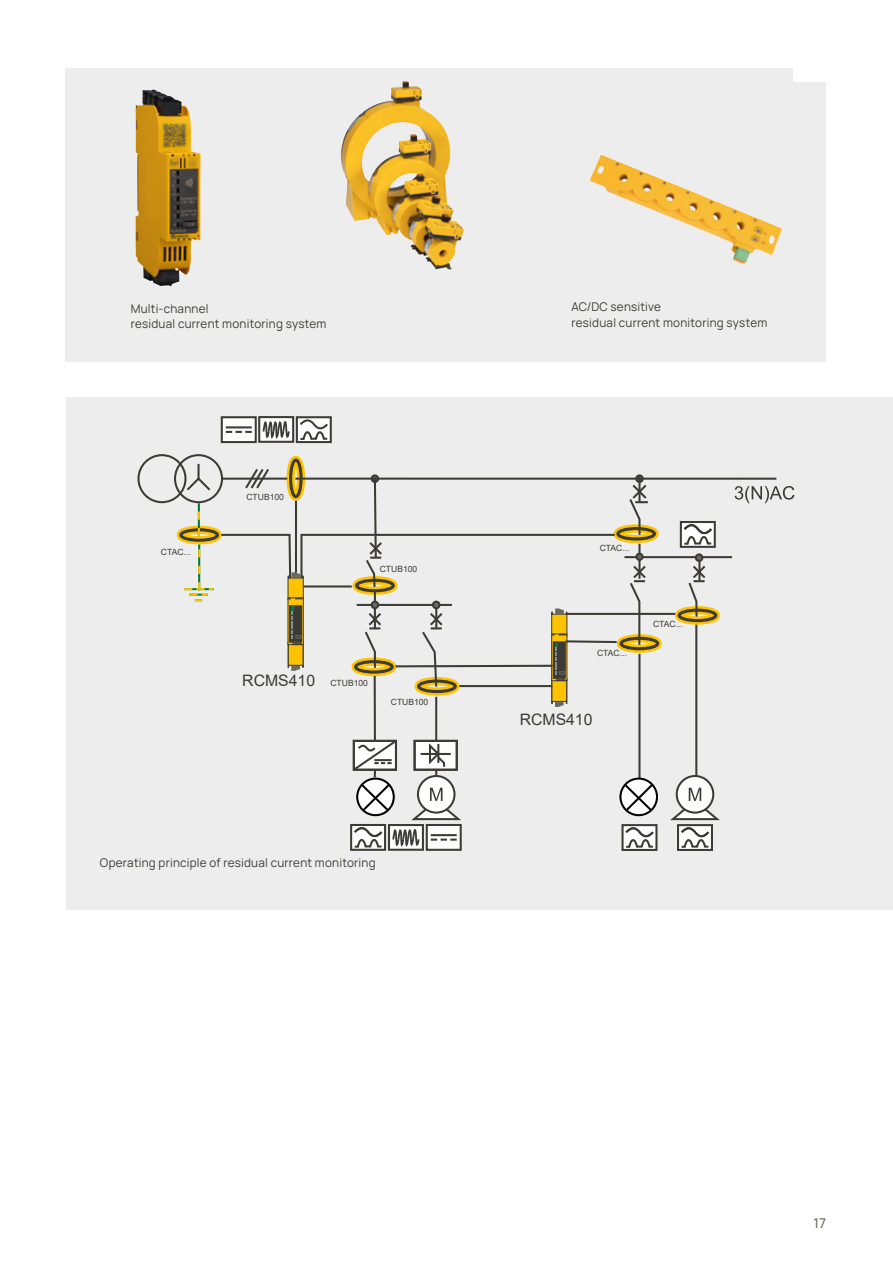
<style>
.page{position:relative;width:893px;height:1263px;background:#fff}
.page>*{position:absolute;margin:0;border:0;box-sizing:border-box;transform-origin:0 0}
.t1{font:15.75px "Arial";color:#3c3b35}
.t2{font:500 13.5px "Manrope";color:#6a6962}
.Bildunterschrift_8_Pt{font:12px/15.8px "Manrope";letter-spacing:.02em;color:#3c3b35}
.t3{font:8.55px "Arial";color:#3c3b35}
</style>
<div class="page">
<div style="left:65px;top:68px;width:761px;height:293px;background:#ededed"></div>
<div style="left:67px;top:398px;width:826px;height:512px;background:#ededed"></div>
<div style="left:793px;top:57px;width:56px;height:25px;background:#fff"></div>
<img style="left:341px;top:81px;width:83px;height:175px">
<img style="left:589px;top:155px;width:194px;height:109px">
<img style="left:135px;top:89px;width:66px;height:197px">
<hr style="left:695px;top:622px;width:2px;height:162px;background:#3c3b35">
<hr style="left:638px;top:654px;width:2px;height:126px;background:#3c3b35">
<hr style="left:435px;top:697px;width:2px;height:83px;background:#3c3b35">
<div style="left:137px;top:454px;width:49px;height:49px;border:2px solid #3c3b35;border-radius:50%"></div>
<div style="left:350px;top:824px;width:36px;height:27px;border:2px solid #3c3b35"></div>
<svg style="left:677px;top:776px;width:36px;height:36px"></svg>
<div style="left:676px;top:775px;width:38px;height:39px;border:2px solid #3c3b35;border-radius:50%"></div>
<div style="left:677px;top:824px;width:36px;height:27px;border:2px solid #3c3b35"></div>
<svg style="left:670px;top:788px;width:50px;height:61px"></svg>
<div style="left:621px;top:824px;width:36px;height:27px;border:2px solid #3c3b35"></div>
<svg style="left:623px;top:826px;width:33px;height:23px"></svg>
<div style="left:177px;top:526px;width:45px;height:18px;border:8px solid #fdc300;border-radius:50%"></div>
<div style="left:179px;top:528px;width:40px;height:14px;border:3px solid #3c3b35;border-radius:50%"></div>
<hr style="left:374px;top:676px;width:2px;height:65px;background:#3c3b35">
<svg style="left:351px;top:738px;width:111px;height:113px"></svg>
<svg style="left:620px;top:779px;width:37px;height:36px"></svg>
<div style="left:619px;top:777px;width:39px;height:39px;border:2px solid #000;border-radius:50%"></div>
<svg style="left:623px;top:782px;width:32px;height:31px"></svg>
<svg style="left:184px;top:416px;width:610px;height:291px"></svg>
<p class="Bildunterschrift_8_Pt" style="left:131px;top:300px;width:197px">Multi-channel<br>residual current monitoring system</p>
<p class="Bildunterschrift_8_Pt" style="left:572px;top:299px;width:197px">AC/DC sensitive<br>residual current monitoring system</p>
<p class="t3" style="left:161px;top:546px;width:31px">CTAC...</p>
<p class="t3" style="left:246px;top:491px;width:39px">CTUB100</p>
<p class="t3" style="left:380px;top:563px;width:39px">CTUB100</p>
<p class="t1" style="left:242px;top:670px;width:74px">RCMS410</p>
<p class="t3" style="left:330px;top:677px;width:39px">CTUB100</p>
<p class="t3" style="left:391px;top:696px;width:39px">CTUB100</p>
<p class="Bildunterschrift_8_Pt" style="left:100px;top:855px;width:277px">Operating principle of residual current monitoring</p>
<p class="t3" style="left:600px;top:542px;width:31px">CTAC...</p>
<p class="t3" style="left:597px;top:647px;width:31px">CTAC...</p>
<p class="t1" style="left:520px;top:709px;width:74px">RCMS410</p>
<p class="t3" style="left:653px;top:618px;width:31px">CTAC...</p>
<p class="t2" style="left:814px;top:1214px;width:14px">17</p>
</div>
